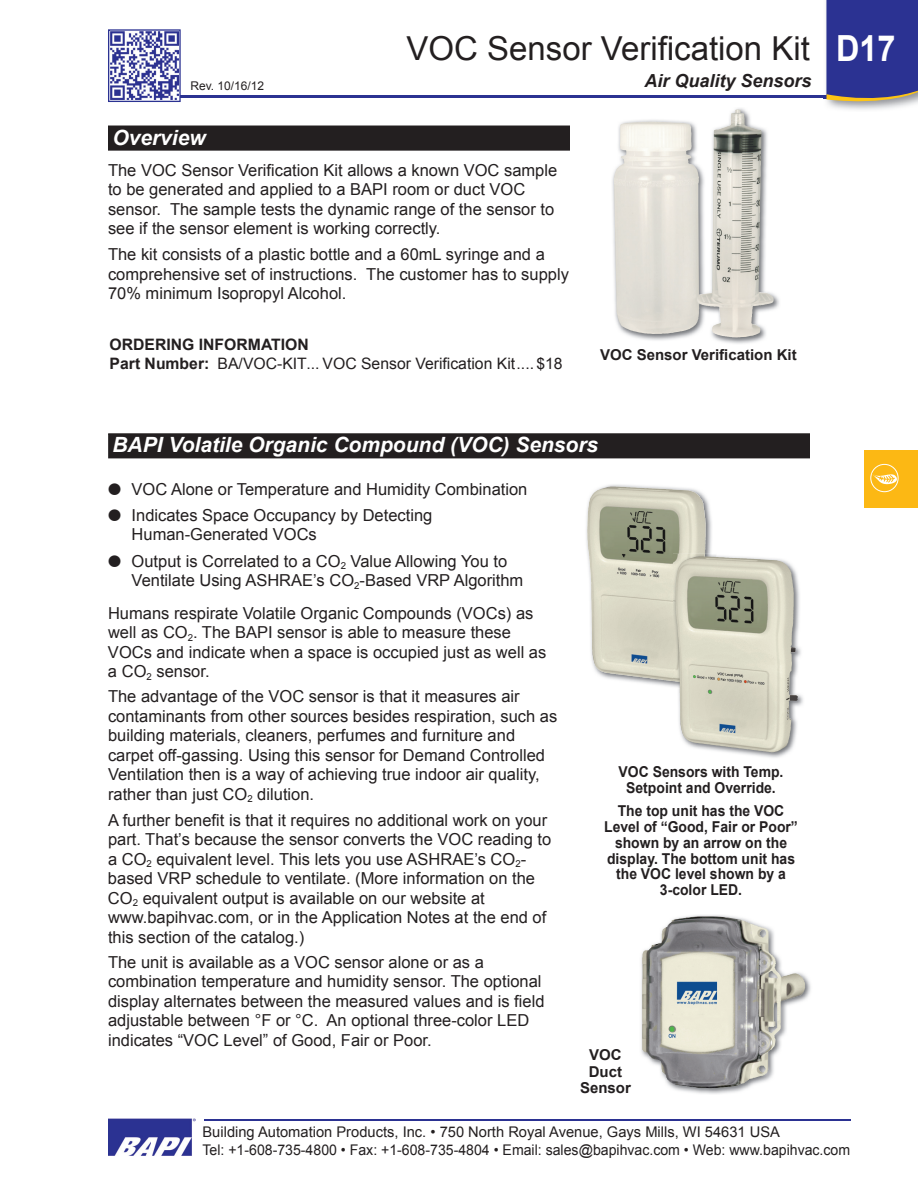
<style>
.page{position:relative;width:918px;height:1188px;background:#fff}
.page>*{position:absolute;margin:0;border:0;box-sizing:border-box;transform-origin:0 0}
.t1{font:700 36px "Arial";color:#fff;scale:.9 1}
.t2{font:33px "Arial";color:#231f20}
.t3{font:italic 700 21px "Arial";color:#fff}
.t4{font:italic 700 18px "Arial";color:#231f20}
.t5{font:16.5px/19.5px "Arial";color:#231f20}
.t6{font:15.75px/19.5px "Arial";color:#231f20}
.t7{font:700 15px/15.8px "Arial";color:#231f20;text-align:center;scale:.93 1}
.t8{font:700 15px/16.5px "Arial";color:#231f20;text-align:center}
.t9{font:14.7px/18px "Arial";color:#231f20}
.t10{font:12px "Arial";color:#231f20}
.s1{font-weight:700}
</style>
<div class="page">
<hr style="left:124px;top:95px;width:760px;height:3px;background:#2b3292">
<svg style="left:108px;top:29px;width:73px;height:73px"></svg>
<img style="left:823px;top:98px;width:81px;height:12px">
<svg style="left:826px;top:0;width:92px;height:106px;background:#3c4192"></svg>
<div style="left:864px;top:451px;width:54px;height:57px;background:#fcb814"></div>
<div style="left:870px;top:464px;width:29px;height:28px;border:1px solid #fff;border-radius:50%"></div>
<svg style="left:872px;top:472px;width:27px;height:13px"></svg>
<hr style="left:204px;top:1119px;width:647px;height:2px;background:#2b3292">
<img style="left:108px;top:1118px;width:87px;height:38px">
<div style="left:108px;top:126px;width:462px;height:25px;background:#231f20"></div>
<img style="left:612px;top:108px;width:167px;height:236px">
<img style="left:620px;top:110px;width:115px;height:185px">
<div style="left:108px;top:433px;width:702px;height:25px;background:#231f20"></div>
<img style="left:586px;top:484px;width:87px;height:203px">
<img style="left:587px;top:486px;width:66px;height:193px">
<img style="left:729px;top:558px;width:74px;height:200px">
<img style="left:673px;top:554px;width:37px;height:129px">
<img style="left:675px;top:556px;width:95px;height:196px">
<img style="left:641px;top:915px;width:170px;height:179px">
<img style="left:642px;top:918px;width:162px;height:171px">
<p class="t10" style="left:190px;top:78px;width:75px">Rev. 10/16/12</p>
<p class="t3" style="left:112px;top:123px;width:95px">Overview</p>
<h2 class="t2" style="left:406px;top:26px;width:405px">VOC Sensor Verification Kit</h2>
<p class="t4" style="left:644px;top:69px;width:169px">Air Quality Sensors</p>
<p class="t5" style="left:108px;top:160px;width:451px">The VOC Sensor Verification Kit allows a known VOC sample to be generated and applied to a BAPI room or duct VOC sensor. The sample tests the dynamic range of the sensor to see if the sensor element is working correctly.</p>
<p class="t5" style="left:108px;top:245px;width:462px">The kit consists of a plastic bottle and a 60mL syringe and a comprehensive set of instructions. The customer has to supply<br>70% minimum Isopropyl Alcohol.</p>
<p class="t6" style="left:110px;top:335px;width:454px"><span class="s1">ORDERING INFORMATION<br>Part Number:</span> BA/VOC-KIT... VOC Sensor Verification Kit .... $18</p>
<p class="t8" style="left:600px;top:347px;width:198px">VOC Sensor Verification Kit</p>
<p class="t3" style="left:112px;top:431px;width:487px">BAPI Volatile Organic Compound (VOC) Sensors</p>
<p class="t5" style="left:108px;top:479px;width:421px">● VOC Alone or Temperature and Humidity Combination</p>
<p class="t5" style="left:132px;top:506px;width:302px;text-indent:-24px">● Indicates Space Occupancy by Detecting<br>Human-Generated VOCs</p>
<p class="t5" style="left:132px;top:551px;width:393px;text-indent:-24px">● Output is Correlated to a CO<sub>2</sub> Value Allowing You to<br>Ventilate Using ASHRAE’s CO<sub>2</sub>-Based VRP Algorithm</p>
<p class="t5" style="left:108px;top:603px;width:440px">Humans respirate Volatile Organic Compounds (VOCs) as well as CO<sub>2</sub>. The BAPI sensor is able to measure these VOCs and indicate when a space is occupied just as well as a CO<sub>2</sub> sensor.</p>
<p class="t5" style="left:108px;top:687px;width:451px">The advantage of the VOC sensor is that it measures air contaminants from other sources besides respiration, such as building materials, cleaners, perfumes and furniture and carpet off-gassing. Using this sensor for Demand Controlled Ventilation then is a way of achieving true indoor air quality, rather than just CO<sub>2</sub> dilution.</p>
<p class="t5" style="left:108px;top:811px;width:445px">A further benefit is that it requires no additional work on your part. That’s because the sensor converts the VOC reading to a CO<sub>2</sub> equivalent level. This lets you use ASHRAE’s CO<sub>2</sub>- based VRP schedule to ventilate. (More information on the CO<sub>2</sub> equivalent output is available on our website at www.bapihvac.com, or in the Application Notes at the end of this section of the catalog.)</p>
<p class="t5" style="left:108px;top:952px;width:438px">The unit is available as a VOC sensor alone or as a combination temperature and humidity sensor. The optional display alternates between the measured values and is field adjustable between °F or °C. An optional three-color LED indicates “VOC Level” of Good, Fair or Poor.</p>
<p class="t7" style="left:619px;top:764px;width:179px">VOC Sensors with Temp.<br>Setpoint and Override.</p>
<p class="t7" style="left:604px;top:804px;width:210px">The top unit has the VOC<br>Level of “Good, Fair or Poor” shown by an arrow on the display. The bottom unit has the VOC level shown by a<br>3-color LED.</p>
<p class="t8" style="left:580px;top:1047px;width:52px">VOC<br>Duct<br>Sensor</p>
<h1 class="t1" style="left:836px;top:24px;width:68px">D17</h1>
<p class="t9" style="left:202px;top:1123px;width:649px">Building Automation Products, Inc. • 750 North Royal Avenue, Gays Mills, WI 54631 USA<br>Tel: +1-608-735-4800 • Fax: +1-608-735-4804 • Email: sales@bapihvac.com • Web: www.bapihvac.com</p>
</div>
